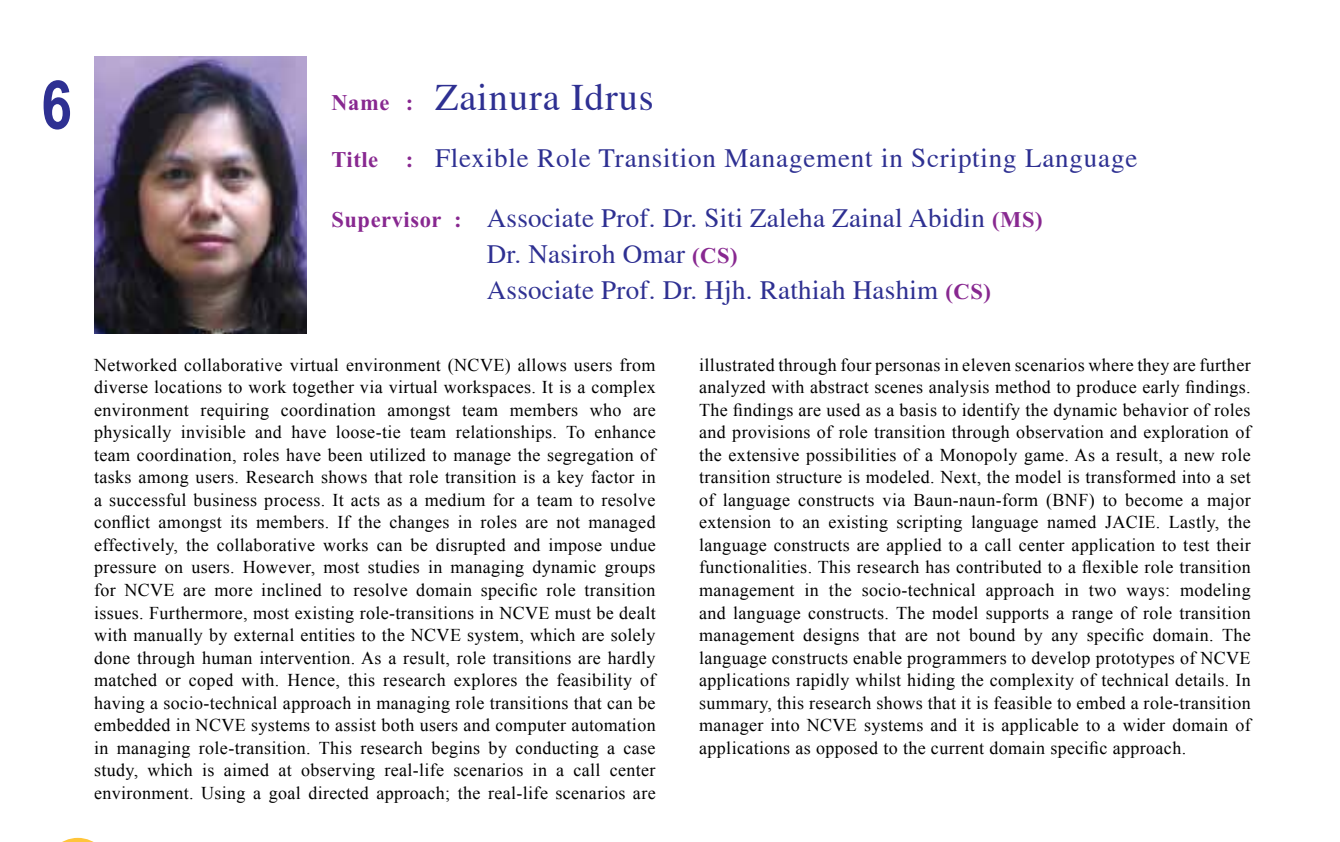
<style>
.page{position:relative;width:1340px;height:842px;background:#fff}
.page>*{position:absolute;margin:0;border:0;box-sizing:border-box;transform-origin:0 0}
.t1{font:700 67.5px "Arial";color:#2e3092;scale:.82 1}
.t2{font:38.25px "Times";letter-spacing:.025em;color:#2e3092}
.t3{font:27px/36px "Times";letter-spacing:.01em;color:#2e3092}
.t4{font:27px "Times";letter-spacing:.03em;color:#2e3092}
.t5{font:18px/22.5px "Times New Roman";letter-spacing:.02em;color:#000;text-align:justify}
.s1{font-family:"Times New Rom B";font-size:22.5px;color:#882890}
</style>
<div class="page">
<svg style="left:64px;top:837px;width:28px;height:4px"></svg>
<img style="left:94px;top:56px;width:212px;height:277px">
<h1 class="t1" style="left:41px;top:60px;width:39px">6</h1>
<h2 class="t2" style="left:331px;top:76px;width:324px"><span class="s1">Name :</span> Zainura Idrus</h2>
<h3 class="t4" style="left:331px;top:142px;width:807px"><span class="s1">Title :</span> Flexible Role Transition Management in Scripting Language</h3>
<h3 class="t3" style="left:487px;top:200px;width:557px;text-indent:-155px"><span class="s1">Supervisor :</span> Associate Prof. Dr. Siti Zaleha Zainal Abidin <span class="s1">(MS)<br></span>Dr. Nasiroh Omar <span class="s1">(CS)<br></span>Associate Prof. Dr. Hjh. Rathiah Hashim <span class="s1">(CS)</span></h3>
<p class="t5" style="left:94px;top:353px;width:563px">Networked collaborative virtual environment (NCVE) allows users from diverse locations to work together via virtual workspaces. It is a complex environment requiring coordination amongst team members who are physically invisible and have loose-tie team relationships. To enhance team coordination, roles have been utilized to manage the segregation of tasks among users. Research shows that role transition is a key factor in a successful business process. It acts as a medium for a team to resolve conflict amongst its members. If the changes in roles are not managed effectively, the collaborative works can be disrupted and impose undue pressure on users. However, most studies in managing dynamic groups for NCVE are more inclined to resolve domain specific role transition issues. Furthermore, most existing role-transitions in NCVE must be dealt with manually by external entities to the NCVE system, which are solely done through human intervention. As a result, role transitions are hardly matched or coped with. Hence, this research explores the feasibility of having a socio-technical approach in managing role transitions that can be embedded in NCVE systems to assist both users and computer automation in managing role-transition. This research begins by conducting a case study, which is aimed at observing real-life scenarios in a call center environment. Using a goal directed approach; the real-life scenarios are</p>
<p class="t5" style="left:699px;top:353px;width:553px">illustrated through four personas in eleven scenarios where they are further analyzed with abstract scenes analysis method to produce early findings.<br>The findings are used as a basis to identify the dynamic behavior of roles and provisions of role transition through observation and exploration of the extensive possibilities of a Monopoly game. As a result, a new role transition structure is modeled. Next, the model is transformed into a set of language constructs via Baun-naun-form (BNF) to become a major extension to an existing scripting language named JACIE. Lastly, the language constructs are applied to a call center application to test their functionalities. This research has contributed to a flexible role transition management in the socio-technical approach in two ways: modeling and language constructs. The model supports a range of role transition management designs that are not bound by any specific domain. The language constructs enable programmers to develop prototypes of NCVE applications rapidly whilst hiding the complexity of technical details. In summary, this research shows that it is feasible to embed a role-transition manager into NCVE systems and it is applicable to a wider domain of applications as opposed to the current domain specific approach.</p>
</div>
